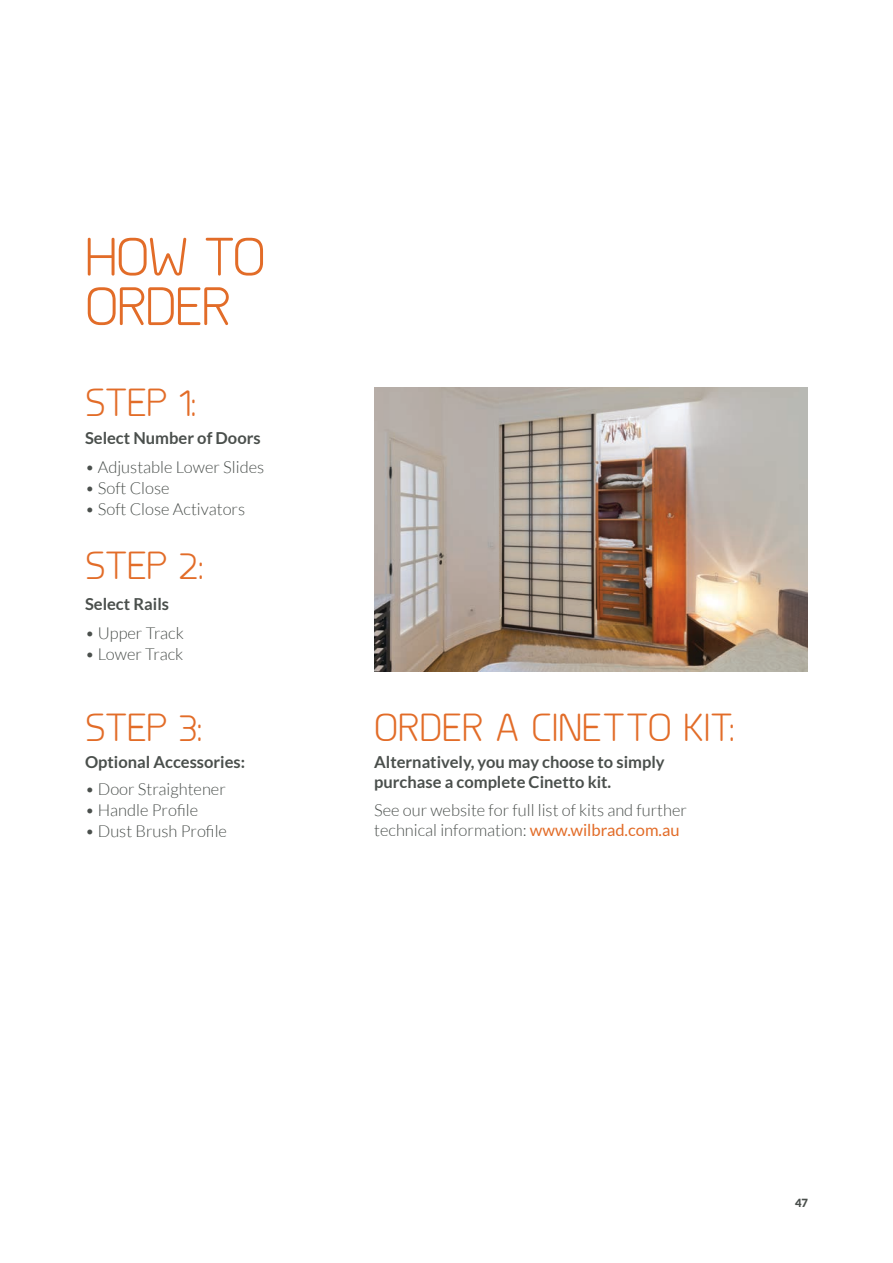
<style>
.page{position:relative;width:893px;height:1263px;background:#fff}
.page>*{position:absolute;margin:0;border:0;box-sizing:border-box;transform-origin:0 0}
.H2___9pt{font:54px/49.5px "Planer";letter-spacing:-.03em;color:#e26c28}
.H2___9pt-2{font:39px "Planer";letter-spacing:-.005em;color:#e26c28}
.Page_Body_Text_-_White{font:300 16.5px/19.5px "Lato";color:#4a4f4c}
.Page_Body_Text_-_White-2{font:700 16.5px/19.5px "Lato";color:#4a4f4c}
.t1{font:900 11.25px "Lato";color:#4a4f4c}
.s1{font-weight:400;color:#e26c28}
</style>
<div class="page">
<img style="left:374px;top:388px;width:434px;height:284px">
<p class="H2___9pt" style="left:85px;top:232px;width:182px">HOW TO<br>ORDER</p>
<p class="H2___9pt-2" style="left:85px;top:379px;width:113px">STEP 1:</p>
<p class="Page_Body_Text_-_White-2" style="left:85px;top:428px;width:177px">Select Number of Doors</p>
<p class="Page_Body_Text_-_White" style="left:85px;top:457px;width:181px">• Adjustable Lower Slides</p>
<p class="Page_Body_Text_-_White" style="left:85px;top:478px;width:86px">• Soft Close</p>
<p class="Page_Body_Text_-_White" style="left:85px;top:499px;width:162px">• Soft Close Activators</p>
<p class="H2___9pt-2" style="left:85px;top:543px;width:120px">STEP 2:</p>
<p class="Page_Body_Text_-_White-2" style="left:85px;top:594px;width:85px">Select Rails</p>
<p class="Page_Body_Text_-_White" style="left:85px;top:623px;width:100px">• Upper Track</p>
<p class="Page_Body_Text_-_White" style="left:85px;top:644px;width:100px">• Lower Track</p>
<p class="H2___9pt-2" style="left:85px;top:704px;width:119px">STEP 3:</p>
<p class="Page_Body_Text_-_White-2" style="left:85px;top:752px;width:162px">Optional Accessories:</p>
<p class="Page_Body_Text_-_White" style="left:85px;top:779px;width:142px">• Door Straightener</p>
<p class="Page_Body_Text_-_White" style="left:85px;top:800px;width:115px">• Handle Profile</p>
<p class="Page_Body_Text_-_White" style="left:85px;top:821px;width:144px">• Dust Brush Profile</p>
<p class="H2___9pt-2" style="left:374px;top:704px;width:362px">ORDER A CINETTO KIT:</p>
<p class="Page_Body_Text_-_White-2" style="left:374px;top:752px;width:292px">Alternatively, you may choose to simply purchase a complete Cinetto kit.</p>
<p class="Page_Body_Text_-_White" style="left:374px;top:801px;width:314px">See our website for full list of kits and further technical information: <span class="s1">www.wilbrad.com.au</span></p>
<p class="t1" style="left:795px;top:1197px;width:14px">47</p>
</div>
